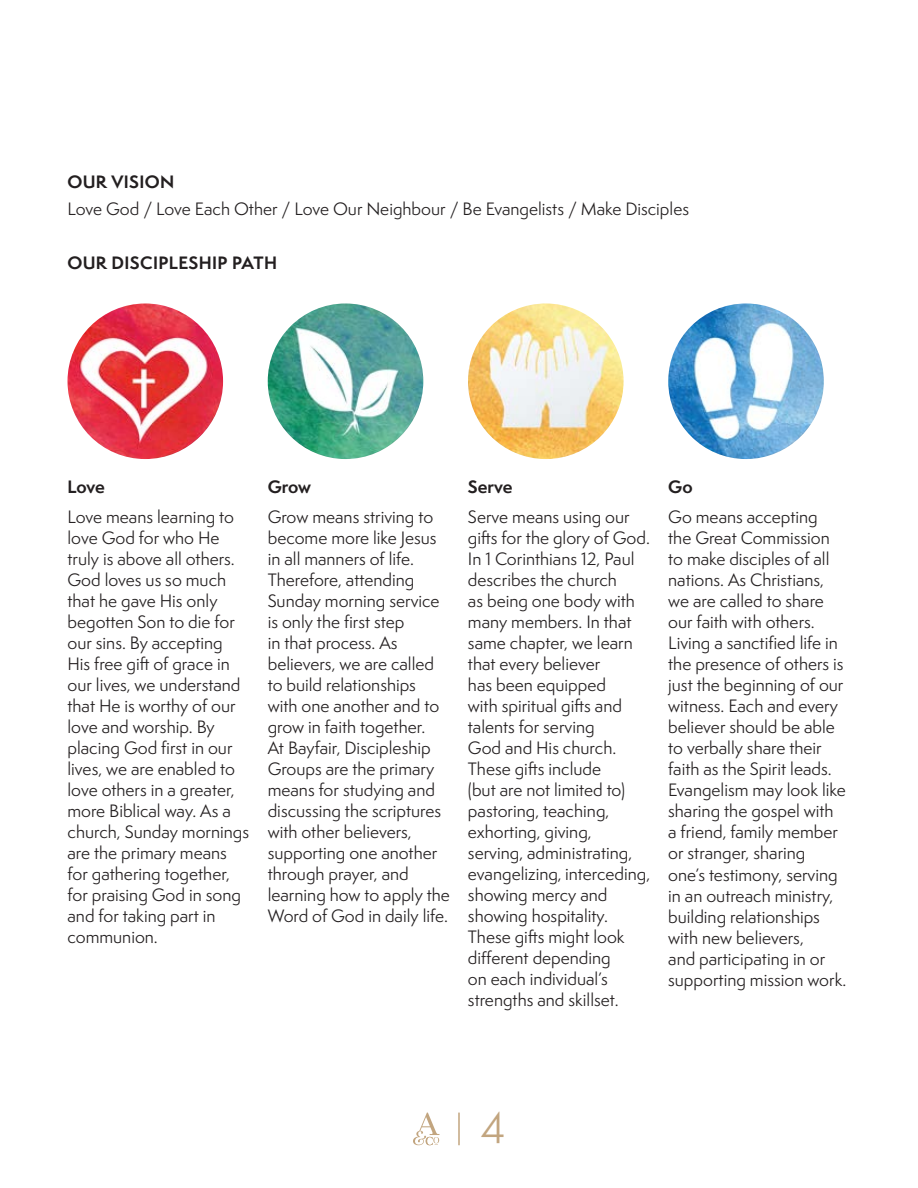
<style>
.page{position:relative;width:918px;height:1188px;background:#fff}
.page>*{position:absolute;margin:0;border:0;box-sizing:border-box;transform-origin:0 0}
.t1{font:40.5px "Semplicita Pro";color:#c2a57f}
.t2{font:16.5px/21px "Semplicita Pro";color:#231f20}
.t3{font:700 16.5px "Semplicita Pro";letter-spacing:.02em;color:#231f20}
</style>
<div class="page">
<hr style="left:458px;top:1113px;width:2px;height:32px;background:#c2a57f">
<svg style="left:413px;top:1113px;width:26px;height:32px"></svg>
<img style="left:68px;top:303px;width:155px;height:156px;border-radius:78px">
<img style="left:468px;top:303px;width:156px;height:156px;border-radius:78px">
<img style="left:268px;top:303px;width:155px;height:156px;border-radius:78px">
<img style="left:668px;top:303px;width:156px;height:156px;border-radius:78px">
<p class="t3" style="left:67px;top:169px;width:108px">OUR VISION</p>
<p class="t2" style="left:67px;top:198px;width:623px">Love God / Love Each Other / Love Our Neighbour / Be Evangelists / Make Disciples</p>
<p class="t3" style="left:67px;top:250px;width:211px">OUR DISCIPLESHIP PATH</p>
<p class="t3" style="left:68px;top:474px;width:39px">Love</p>
<p class="t2" style="left:68px;top:506px;width:183px">Love means learning to love God for who He truly is above all others.<br>God loves us so much that he gave His only begotten Son to die for our sins. By accepting<br>His free gift of grace in our lives, we understand that He is worthy of our love and worship. By placing God first in our lives, we are enabled to love others in a greater, more Biblical way. As a church, Sunday mornings are the primary means for gathering together, for praising God in song and for taking part in communion.</p>
<p class="t3" style="left:268px;top:474px;width:45px">Grow</p>
<p class="t2" style="left:268px;top:506px;width:184px">Grow means striving to become more like Jesus in all manners of life.<br>Therefore, attending<br>Sunday morning service is only the first step<br>in that process. As believers, we are called to build relationships<br>with one another and to grow in faith together.<br>At Bayfair, Discipleship<br>Groups are the primary means for studying and discussing the scriptures with other believers, supporting one another through prayer, and learning how to apply the<br>Word of God in daily life.</p>
<p class="t3" style="left:468px;top:474px;width:46px">Serve</p>
<p class="t2" style="left:468px;top:506px;width:184px">Serve means using our gifts for the glory of God.<br>In 1 Corinthians 12, Paul describes the church<br>as being one body with many members. In that same chapter, we learn that every believer<br>has been equipped<br>with spiritual gifts and talents for serving<br>God and His church.<br>These gifts include<br>(but are not limited to) pastoring, teaching, exhorting, giving, serving, administrating, evangelizing, interceding, showing mercy and showing hospitality.<br>These gifts might look different depending<br>on each individual’s strengths and skillset.</p>
<p class="t3" style="left:668px;top:474px;width:26px">Go</p>
<p class="t2" style="left:668px;top:507px;width:180px">Go means accepting<br>the Great Commission to make disciples of all nations. As Christians, we are called to share our faith with others.<br>Living a sanctified life in the presence of others is just the beginning of our witness. Each and every believer should be able to verbally share their faith as the Spirit leads.<br>Evangelism may look like sharing the gospel with<br>a friend, family member or stranger, sharing one’s testimony, serving in an outreach ministry, building relationships with new believers,<br>and participating in or supporting mission work.</p>
<h1 class="t1" style="left:480px;top:1099px;width:27px">4</h1>
</div>
